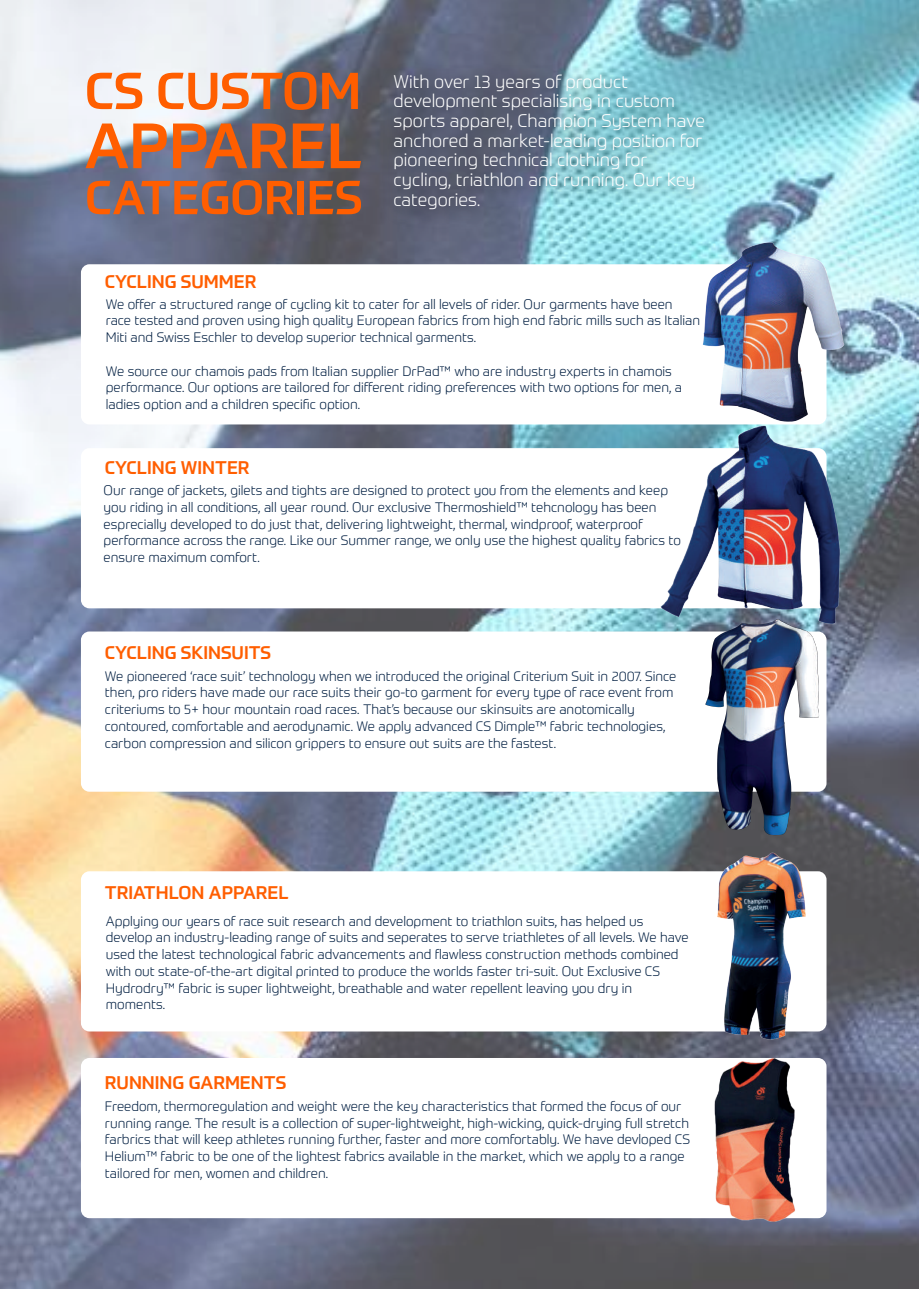
<style>
.page{position:relative;width:919px;height:1289px;background:#fff}
.page>*{position:absolute;margin:0;border:0;box-sizing:border-box;transform-origin:0 0}
.t1{font:300 18px/19.8px "Prometo";color:#fff}
.t2{font:500 18px "Prometo";color:#ff5e00}
.t3{font:300 13.5px/16.8px "Prometo";color:#001e41}
</style>
<div class="page">
<img style="left:0;top:0;width:918px;height:1288px">
<svg style="left:87px;top:73px;width:55px;height:36px"></svg>
<svg style="left:158px;top:72px;width:158px;height:38px;background:#d79775"></svg>
<svg style="left:322px;top:73px;width:36px;height:36px"></svg>
<svg style="left:85px;top:123px;width:82px;height:45px"></svg>
<svg style="left:173px;top:123px;width:151px;height:45px;background:#af633e"></svg>
<svg style="left:331px;top:123px;width:30px;height:45px"></svg>
<svg style="left:87px;top:180px;width:206px;height:35px;background:#a66448"></svg>
<div style="left:297px;top:181px;width:6px;height:33px;background:#ff5e00"></div>
<svg style="left:310px;top:181px;width:51px;height:33px;background:#ae592a"></svg>
<div style="left:81px;top:264px;width:745px;height:160px;background:#fff;border-radius:9px"></div>
<div style="left:81px;top:448px;width:745px;height:160px;background:#fff;border-radius:9px"></div>
<div style="left:81px;top:631px;width:745px;height:160px;background:#fff;border-radius:9px"></div>
<div style="left:81px;top:871px;width:745px;height:160px;background:#fff;border-radius:9px"></div>
<div style="left:81px;top:1057px;width:745px;height:161px;background:#fff;border-radius:9px"></div>
<img style="left:702px;top:215px;width:159px;height:186px">
<img style="left:629px;top:401px;width:248px;height:249px">
<img style="left:698px;top:614px;width:126px;height:224px">
<img style="left:703px;top:850px;width:108px;height:199px">
<img style="left:711px;top:1057px;width:87px;height:166px">
<img style="left:375px;top:54px;width:361px;height:222px">
<h1 class="t2" style="left:105px;top:271px;width:153px">CYCLING SUMMER</h1>
<h1 class="t1" style="left:393px;top:71px;width:313px">With over 13 years of product development specialising in custom sports apparel, Champion System have anchored a market-leading position for pioneering technical clothing for cycling, triathlon and running. Our key categories.</h1>
<p class="t3" style="left:106px;top:295px;width:596px">We offer a structured range of cycling kit to cater for all levels of rider. Our garments have been race tested and proven using high quality European fabrics from high end fabric mills such as Italian<br>Miti and Swiss Eschler to develop superior technical garments.</p>
<p class="t3" style="left:106px;top:362px;width:577px">We source our chamois pads from Italian supplier DrPad™ who are industry experts in chamois performance. Our options are tailored for different riding preferences with two options for men, a ladies option and a children specific option.</p>
<h1 class="t2" style="left:105px;top:456px;width:146px">CYCLING WINTER</h1>
<p class="t3" style="left:104px;top:482px;width:578px">Our range of jackets, gilets and tights are designed to protect you from the elements and keep you riding in all conditions, all year round. Our exclusive Thermoshield™ tehcnology has been esprecially developed to do just that, delivering lightweight, thermal, windproof, waterproof performance across the range. Like our Summer range, we only use the highest quality fabrics to ensure maximum comfort.</p>
<h1 class="t2" style="left:105px;top:641px;width:168px">CYCLING SKINSUITS</h1>
<p class="t3" style="left:105px;top:667px;width:573px">We pioneered ‘race suit’ technology when we introduced the original Criterium Suit in 2007. Since then, pro riders have made our race suits their go-to garment for every type of race event from criteriums to 5+ hour mountain road races. That’s because our skinsuits are anotomically contoured, comfortable and aerodynamic. We apply advanced CS Dimple™ fabric technologies, carbon compression and silicon grippers to ensure out suits are the fastest.</p>
<h1 class="t2" style="left:105px;top:881px;width:185px">TRIATHLON APPAREL</h1>
<p class="t3" style="left:106px;top:912px;width:584px">Applying our years of race suit research and development to triathlon suits, has helped us develop an industry-leading range of suits and seperates to serve triathletes of all levels. We have used the latest technological fabric advancements and flawless construction methods combined with out state-of-the-art digital printed to produce the worlds faster tri-suit. Out Exclusive CS Hydrodry™ fabric is super lightweight, breathable and water repellent leaving you dry in moments.</p>
<h1 class="t2" style="left:105px;top:1071px;width:183px">RUNNING GARMENTS</h1>
<p class="t3" style="left:105px;top:1097px;width:586px">Freedom, thermoregulation and weight were the key characteristics that formed the focus of our running range. The result is a collection of super-lightweight, high-wicking, quick-drying full stretch farbrics that will keep athletes running further, faster and more comfortably. We have devloped CS Helium™ fabric to be one of the lightest fabrics available in the market, which we apply to a range tailored for men, women and children.</p>
</div>
